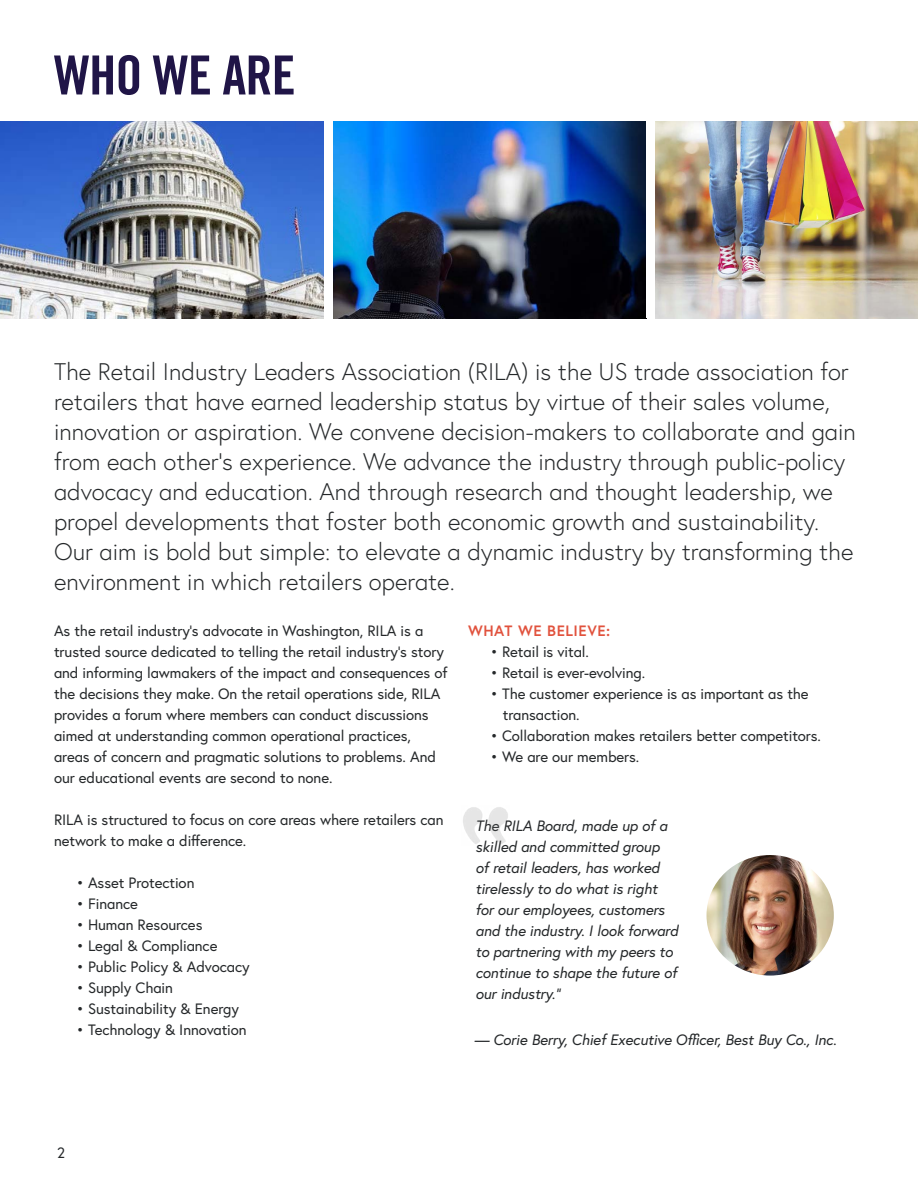
<style>
.page{position:relative;width:918px;height:1188px;background:#fff}
.page>*{position:absolute;margin:0;border:0;box-sizing:border-box;transform-origin:0 0}
.t1{font:54px "Trade Gothic LT Pro Bd Cn 20";letter-spacing:-.015em;color:#201547}
.t2{font:300 24px/30px "Europa";color:#25282a}
.t3{font:15px/21px "Europa";letter-spacing:-.005em;color:#25282a}
.t4{font:italic 15px/21px "Europa";letter-spacing:-.005em;color:#25282a}
.t5{font:700 15px "Europa";letter-spacing:.04em;color:#e1523d}
</style>
<div class="page">
<img style="left:0;top:122px;width:324px;height:196px">
<img style="left:333px;top:122px;width:313px;height:196px">
<img style="left:656px;top:122px;width:262px;height:196px">
<img style="left:706px;top:855px;width:128px;height:121px">
<img style="left:463px;top:807px;width:45px;height:37px">
<h1 class="t1" style="left:54px;top:42px;width:243px">WHO WE ARE</h1>
<p class="t2" style="left:54px;top:357px;width:803px">The Retail Industry Leaders Association (RILA) is the US trade association for retailers that have earned leadership status by virtue of their sales volume, innovation or aspiration. We convene decision-makers to collaborate and gain from each other’s experience. We advance the industry through public-policy advocacy and education. And through research and thought leadership, we propel developments that foster both economic growth and sustainability.<br>Our aim is bold but simple: to elevate a dynamic industry by transforming the environment in which retailers operate.</p>
<p class="t3" style="left:54px;top:620px;width:395px">As the retail industry’s advocate in Washington, RILA is a trusted source dedicated to telling the retail industry’s story and informing lawmakers of the impact and consequences of the decisions they make. On the retail operations side, RILA provides a forum where members can conduct discussions aimed at understanding common operational practices, areas of concern and pragmatic solutions to problems. And our educational events are second to none.</p>
<p class="t3" style="left:54px;top:809px;width:391px">RILA is structured to focus on core areas where retailers can network to make a difference.</p>
<p class="t3" style="left:76px;top:872px;width:120px">• Asset Protection</p>
<p class="t3" style="left:76px;top:893px;width:63px">• Finance</p>
<p class="t3" style="left:76px;top:914px;width:128px">• Human Resources</p>
<p class="t3" style="left:76px;top:935px;width:143px">• Legal &amp; Compliance</p>
<p class="t3" style="left:76px;top:956px;width:175px">• Public Policy &amp; Advocacy</p>
<p class="t3" style="left:76px;top:977px;width:98px">• Supply Chain</p>
<p class="t3" style="left:76px;top:998px;width:164px">• Sustainability &amp; Energy</p>
<p class="t3" style="left:76px;top:1019px;width:172px">• Technology &amp; Innovation</p>
<p class="t5" style="left:468px;top:620px;width:144px">WHAT WE BELIEVE:</p>
<p class="t3" style="left:490px;top:641px;width:100px">• Retail is vital.</p>
<p class="t3" style="left:490px;top:662px;width:156px">• Retail is ever-evolving.</p>
<p class="t3" style="left:503px;top:683px;width:307px;text-indent:-12px">• The customer experience is as important as the transaction.</p>
<p class="t3" style="left:490px;top:725px;width:332px">• Collaboration makes retailers better competitors.</p>
<p class="t3" style="left:490px;top:746px;width:150px">• We are our members.</p>
<p class="t4" style="left:476px;top:815px;width:204px">The RILA Board, made up of a skilled and committed group<br>of retail leaders, has worked tirelessly to do what is right for our employees, customers and the industry. I look forward to partnering with my peers to continue to shape the future of our industry.”</p>
<p class="t4" style="left:474px;top:1029px;width:364px">— Corie Berry, Chief Executive Officer, Best Buy Co., Inc.</p>
<p class="t3" style="left:57px;top:1142px;width:9px">2</p>
</div>
